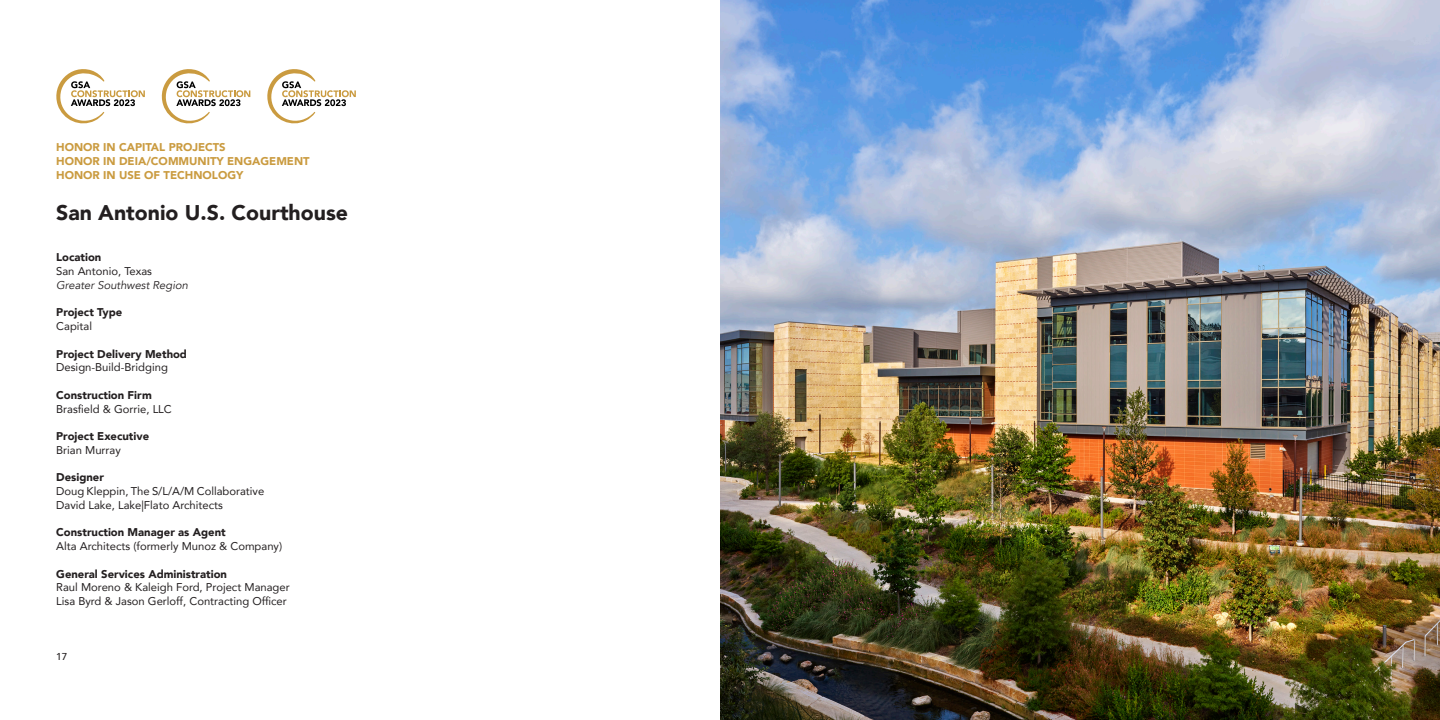
<style>
.page{position:relative;width:1440px;height:720px;background:#fff}
.page>*{position:absolute;margin:0;border:0;box-sizing:border-box;transform-origin:0 0}
.t1{font:900 21.25px "Avenir";color:#231f20}
.t2{font:11.25px/13.8px "Avenir";color:#231f20}
.t3{font:900 11.25px "Avenir";color:#231f20}
.t4{font:900 11.25px "Avenir";color:#ca9b40}
.t5{font:italic 11.25px "Avenir";color:#231f20}
.t6{font:500 10px "Avenir";color:#231f20}
</style>
<div class="page">
<svg style="left:56px;top:69px;width:89px;height:55px"></svg>
<svg style="left:162px;top:69px;width:88px;height:55px"></svg>
<svg style="left:267px;top:69px;width:89px;height:55px"></svg>
<img style="left:720px;top:0;width:720px;height:720px">
<p class="t4" style="left:56px;top:138px;width:171px">HONOR IN CAPITAL PROJECTS</p>
<p class="t4" style="left:56px;top:151px;width:255px">HONOR IN DEIA/COMMUNITY ENGAGEMENT</p>
<p class="t4" style="left:56px;top:165px;width:189px">HONOR IN USE OF TECHNOLOGY</p>
<p class="t1" style="left:56px;top:194px;width:293px">San Antonio U.S. Courthouse</p>
<p class="t3" style="left:56px;top:248px;width:47px">Location</p>
<p class="t2" style="left:56px;top:264px;width:97px">San Antonio, Texas</p>
<p class="t5" style="left:56px;top:278px;width:133px">Greater Southwest Region</p>
<p class="t3" style="left:56px;top:303px;width:68px">Project Type</p>
<p class="t2" style="left:56px;top:319px;width:37px">Capital</p>
<p class="t3" style="left:56px;top:344px;width:132px">Project Delivery Method</p>
<p class="t2" style="left:56px;top:360px;width:113px">Design-Build-Bridging</p>
<p class="t3" style="left:56px;top:385px;width:97px">Construction Firm</p>
<p class="t2" style="left:56px;top:401px;width:117px">Brasfield &amp; Gorrie, LLC</p>
<p class="t3" style="left:56px;top:426px;width:94px">Project Executive</p>
<p class="t2" style="left:56px;top:443px;width:66px">Brian Murray</p>
<p class="t3" style="left:56px;top:468px;width:49px">Designer</p>
<p class="t2" style="left:56px;top:484px;width:210px">Doug Kleppin, The S/L/A/M Collaborative<br>David Lake, Lake|Flato Architects</p>
<p class="t3" style="left:56px;top:523px;width:171px">Construction Manager as Agent</p>
<p class="t2" style="left:56px;top:539px;width:227px">Alta Architects (formerly Munoz &amp; Company)</p>
<p class="t3" style="left:56px;top:564px;width:172px">General Services Administration</p>
<p class="t2" style="left:56px;top:580px;width:235px">Raul Moreno &amp; Kaleigh Ford, Project Manager</p>
<p class="t2" style="left:56px;top:594px;width:232px">Lisa Byrd &amp; Jason Gerloff, Contracting Officer</p>
<p class="t6" style="left:56px;top:648px;width:13px">17</p>
</div>
